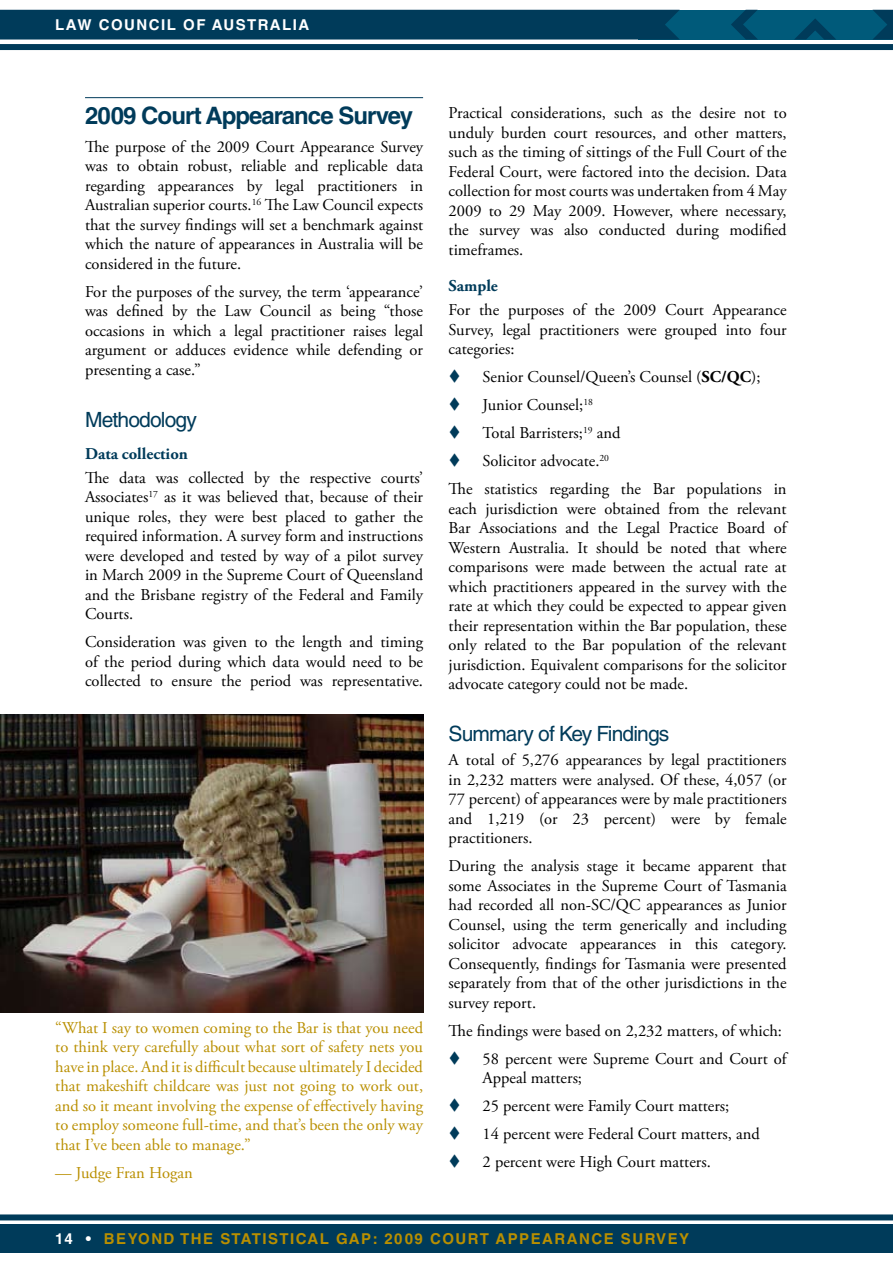
<style>
.page{position:relative;width:893px;height:1263px;background:#fff}
.page>*{position:absolute;margin:0;border:0;box-sizing:border-box;transform-origin:0 0}
.t1{font:700 24px "Helvetica LT Std";letter-spacing:-.04em;color:#003b5a}
.t2{font:21px "Helvetica LT Std";letter-spacing:-.04em;color:#003b5a}
.t3{font:16.5px/19.5px "Adobe Garamond Pro";color:#000;text-align:justify}
.t4{font:16.5px/19.5px "Adobe Garamond Pro";color:#b98f00;text-align:justify}
.t5{font:700 16.5px "Adobe Garamond Pro";color:#003b5a}
.t6{font:700 15px "Helvetica LT Std";letter-spacing:.1em;color:#b98f00}
.t7{font:700 15px "Helvetica LT Std";letter-spacing:.1em;color:#fff}
.s1{font-weight:700}
.s2{color:#fff}
</style>
<div class="page">
<svg style="left:0;top:10px;width:893px;height:30px;background:#024362"></svg>
<div style="left:0;top:44px;width:893px;height:6px;background:#003b5a"></div>
<div style="left:0;top:1224px;width:893px;height:28px;background:#003b5a"></div>
<div style="left:0;top:1214px;width:893px;height:6px;background:#003b5a"></div>
<hr style="left:85px;top:97px;width:338px;height:1px;background:#003b5a">
<img style="left:0;top:714px;width:423px;height:298px">
<p class="t7" style="left:55px;top:16px;width:255px">LAW COUNCIL OF AUSTRALIA</p>
<h1 class="t1" style="left:85px;top:100px;width:330px">2009 Court Appearance Survey</h1>
<p class="t3" style="left:85px;top:137px;width:340px">The purpose of the 2009 Court Appearance Survey was to obtain robust, reliable and replicable data regarding appearances by legal practitioners in Australian superior courts.<sup>16</sup> The Law Council expects that the survey findings will set a benchmark against which the nature of appearances in Australia will be considered in the future.</p>
<p class="t3" style="left:85px;top:282px;width:340px">For the purposes of the survey, the term ‘appearance’ was defined by the Law Council as being “those occasions in which a legal practitioner raises legal argument or adduces evidence while defending or presenting a case.”</p>
<p class="t2" style="left:85px;top:407px;width:113px">Methodology</p>
<p class="t5" style="left:85px;top:444px;width:104px">Data collection</p>
<p class="t3" style="left:85px;top:468px;width:340px">The data was collected by the respective courts’ Associates<sup>17</sup> as it was believed that, because of their unique roles, they were best placed to gather the required information. A survey form and instructions were developed and tested by way of a pilot survey in March 2009 in the Supreme Court of Queensland and the Brisbane registry of the Federal and Family Courts.</p>
<p class="t3" style="left:85px;top:633px;width:340px">Consideration was given to the length and timing of the period during which data would need to be collected to ensure the period was representative.</p>
<p class="t4" style="left:55px;top:1018px;width:369px">“What I say to women coming to the Bar is that you need to think very carefully about what sort of safety nets you have in place. And it is difficult because ultimately I decided that makeshift childcare was just not going to work out, and so it meant involving the expense of effectively having to employ someone full-time, and that’s been the only way that I’ve been able to manage.”</p>
<p class="t4" style="left:55px;top:1163px;width:139px">— Judge Fran Hogan</p>
<p class="t3" style="left:449px;top:104px;width:340px">Practical considerations, such as the desire not to unduly burden court resources, and other matters, such as the timing of sittings of the Full Court of the Federal Court, were factored into the decision. Data collection for most courts was undertaken from 4 May 2009 to 29 May 2009. However, where necessary, the survey was also conducted during modified timeframes.</p>
<p class="t5" style="left:449px;top:276px;width:51px">Sample</p>
<p class="t3" style="left:449px;top:301px;width:340px">For the purposes of the 2009 Court Appearance Survey, legal practitioners were grouped into four categories:</p>
<p class="t3" style="left:483px;top:368px;width:279px">Senior Counsel/Queen’s Counsel (<span class="s1">SC/QC</span>);</p>
<p class="t3" style="left:483px;top:396px;width:112px">Junior Counsel;<sup>18</sup></p>
<p class="t3" style="left:483px;top:424px;width:139px">Total Barristers;<sup>19</sup> and</p>
<p class="t3" style="left:483px;top:452px;width:128px">Solicitor advocate.<sup>20</sup></p>
<p class="t3" style="left:449px;top:480px;width:339px">The statistics regarding the Bar populations in</p>
<p class="t3" style="left:449px;top:499px;width:340px">each jurisdiction were obtained from the relevant Bar Associations and the Legal Practice Board of Western Australia. It should be noted that where comparisons were made between the actual rate at which practitioners appeared in the survey with the rate at which they could be expected to appear given their representation within the Bar population, these only related to the Bar population of the relevant jurisdiction. Equivalent comparisons for the solicitor advocate category could not be made.</p>
<p class="t2" style="left:449px;top:722px;width:222px">Summary of Key Findings</p>
<p class="t3" style="left:449px;top:751px;width:340px">A total of 5,276 appearances by legal practitioners in 2,232 matters were analysed. Of these, 4,057 (or 77 percent) of appearances were by male practitioners and 1,219 (or 23 percent) were by female practitioners.</p>
<p class="t3" style="left:449px;top:857px;width:340px">During the analysis stage it became apparent that some Associates in the Supreme Court of Tasmania had recorded all non-SC/QC appearances as Junior Counsel, using the term generically and including solicitor advocate appearances in this category.<br>Consequently, findings for Tasmania were presented separately from that of the other jurisdictions in the survey report.</p>
<p class="t3" style="left:449px;top:1017px;width:340px;line-height:28px;text-align:right">The findings were based on 2,232 matters, of which:<br>58 percent were Supreme Court and Court of</p>
<p class="t3" style="left:483px;top:1064px;width:279px;line-height:28px;text-align:left">Appeal matters;<br>25 percent were Family Court matters;<br>14 percent were Federal Court matters, and<br>2 percent were High Court matters.</p>
<p class="t6" style="left:55px;top:1229px;width:635px"><span class="s2">14 •</span> BEYOND THE STATISTICAL GAP: 2009 COURT APPEARANCE SURVEY</p>
</div>
